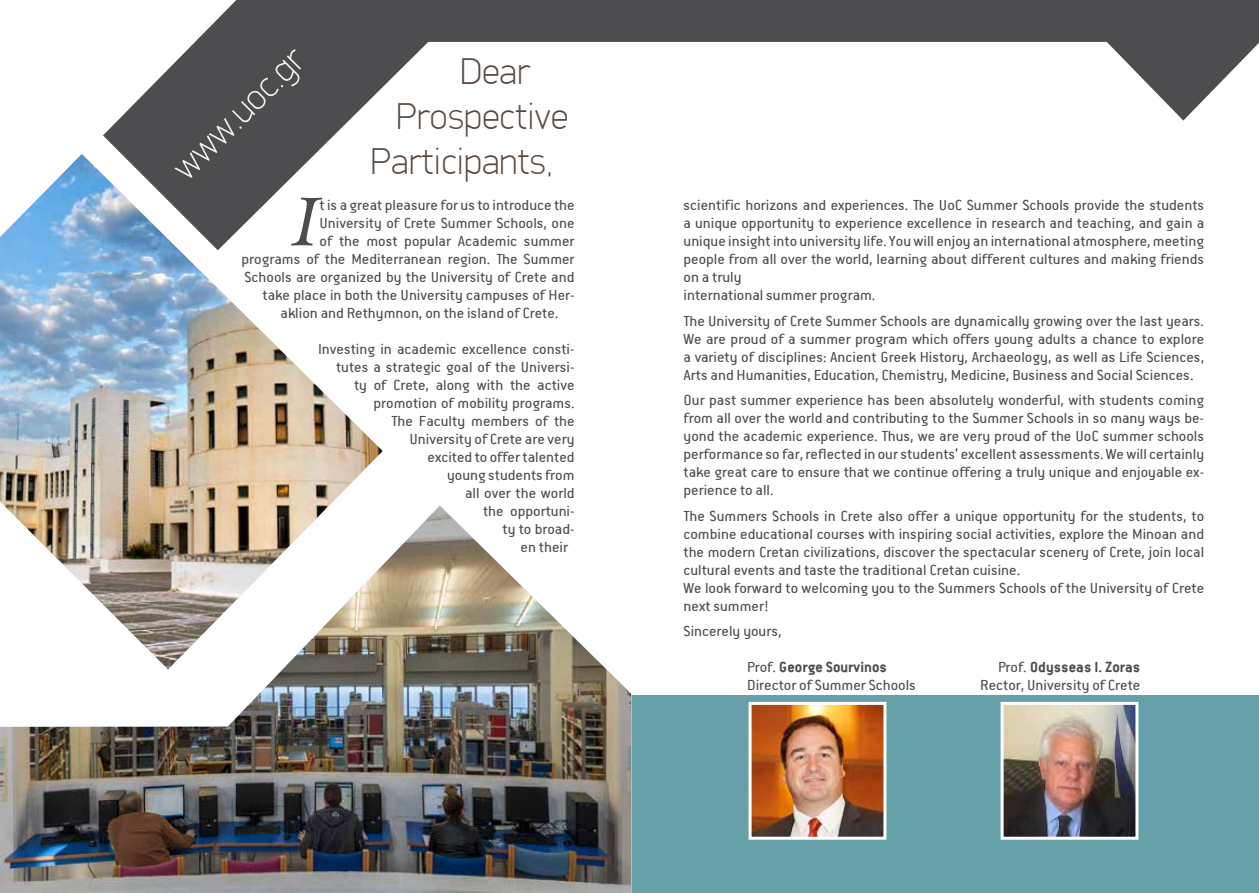
<style>
.page{position:relative;width:1259px;height:893px;background:#fff}
.page>*{position:absolute;margin:0;border:0;box-sizing:border-box;transform-origin:0 0}
.t1{font:italic 66px "Apollonia";color:#4d4d4f}
.t2{font:100 37.5px "PF Din Display";color:#594a42}
.t3{font:100 37.5px "PF Din Display";color:#f0f4ed}
.t4{font:16.5px/18px "PF Premier Text";color:#4d4d4f}
.t5{font:700 16.5px "PF Premier Text";color:#4d4d4f}
.s1{font-weight:700}
.s2{font-weight:400}
</style>
<div class="page">
<div style="left:608px;top:695px;width:651px;height:198px;background:#66a1a9"></div>
<img style="left:752px;top:706px;width:130px;height:130px">
<div style="left:748px;top:702px;width:138px;height:138px;border:3px solid #fff"></div>
<img style="left:1004px;top:706px;width:130px;height:130px">
<div style="left:1000px;top:702px;width:138px;height:138px;border:3px solid #fff"></div>
<svg style="left:103px;top:0;width:1156px;height:154px"></svg>
<img style="left:0;top:154px;width:383px;height:352px">
<img style="left:0;top:506px;width:631px;height:387px">
<h2 class="t3" style="left:162px;top:157px;width:171px;rotate:-45deg">www.uoc.gr</h2>
<h2 class="t2" style="left:460px;top:48px;width:71px">Dear</h2>
<h2 class="t2" style="left:396px;top:93px;width:173px">Prospective</h2>
<h2 class="t2" style="left:371px;top:138px;width:184px">Participants,</h2>
<h1 class="t1" style="left:293px;top:182px;width:28px">I</h1>
<p class="t4" style="left:319px;top:196px;width:256px">t is a great pleasure for us to introduce the</p>
<p class="t4" style="left:319px;top:214px;width:256px">University of Crete Summer Schools, one</p>
<p class="t4" style="left:319px;top:232px;width:256px">of the most popular Academic summer</p>
<p class="t4" style="left:241px;top:250px;width:335px">programs of the Mediterranean region. The Summer</p>
<p class="t4" style="left:244px;top:268px;width:331px">Schools are organized by the University of Crete and</p>
<p class="t4" style="left:262px;top:286px;width:314px">take place in both the University campuses of Her-</p>
<p class="t4" style="left:280px;top:304px;width:279px">aklion and Rethymnon, on the island of Crete.</p>
<p class="t4" style="left:318px;top:340px;width:258px">Investing in academic excellence consti-</p>
<p class="t4" style="left:336px;top:358px;width:240px">tutes a strategic goal of the Universi-</p>
<p class="t4" style="left:354px;top:376px;width:222px">ty of Crete, along with the active</p>
<p class="t4" style="left:373px;top:394px;width:202px">promotion of mobility programs.</p>
<p class="t4" style="left:391px;top:412px;width:185px">The Faculty members of the</p>
<p class="t4" style="left:409px;top:430px;width:167px">University of Crete are very</p>
<p class="t4" style="left:427px;top:448px;width:148px">excited to offer talented</p>
<p class="t4" style="left:447px;top:466px;width:129px">young students from</p>
<p class="t4" style="left:465px;top:484px;width:111px">all over the world</p>
<p class="t4" style="left:483px;top:502px;width:93px">the opportuni-</p>
<p class="t4" style="left:502px;top:520px;width:74px">ty to broad-</p>
<p class="t4" style="left:520px;top:538px;width:49px">en their</p>
<p class="t4" style="left:683px;top:196px;width:522px">scientific horizons and experiences. The UoC Summer Schools provide the students a unique opportunity to experience excellence in research and teaching, and gain a unique insight into university life. You will enjoy an international atmosphere, meeting people from all over the world, learning about different cultures and making friends on a truly<br>international summer program.</p>
<p class="t4" style="left:683px;top:312px;width:522px;text-align:justify">The University of Crete Summer Schools are dynamically growing over the last years.<br>We are proud of a summer program which offers young adults a chance to explore a variety of disciplines: Ancient Greek History, Archaeology, as well as Life Sciences, Arts and Humanities, Education, Chemistry, Medicine, Business and Social Sciences.</p>
<p class="t4" style="left:683px;top:391px;width:522px;text-align:justify">Our past summer experience has been absolutely wonderful, with students coming from all over the world and contributing to the Summer Schools in so many ways be&shy;yond the academic experience. Thus, we are very proud of the UoC summer schools performance so far, reflected in our students’ excellent assessments. We will certainly take great care to ensure that we continue offering a truly unique and enjoyable ex&shy;perience to all.</p>
<p class="t4" style="left:683px;top:507px;width:522px">The Summers Schools in Crete also offer a unique opportunity for the students, to combine educational courses with inspiring social activities, explore the Minoan and the modern Cretan civilizations, discover the spectacular scenery of Crete, join local cultural events and taste the traditional Cretan cuisine.<br>We look forward to welcoming you to the Summers Schools of the University of Crete next summer!</p>
<p class="t4" style="left:747px;top:613px;width:141px;line-height:36px;text-indent:-64px">Sincerely yours,<br>Prof. <span class="s1">George Sourvinos</span></p>
<p class="t5" style="left:998px;top:659px;width:144px"><span class="s2">Prof.</span> Odysseas I. Zoras</p>
<p class="t4" style="left:747px;top:676px;width:170px">Director of Summer Schools</p>
<p class="t4" style="left:980px;top:676px;width:162px">Rector, University of Crete</p>
</div>
